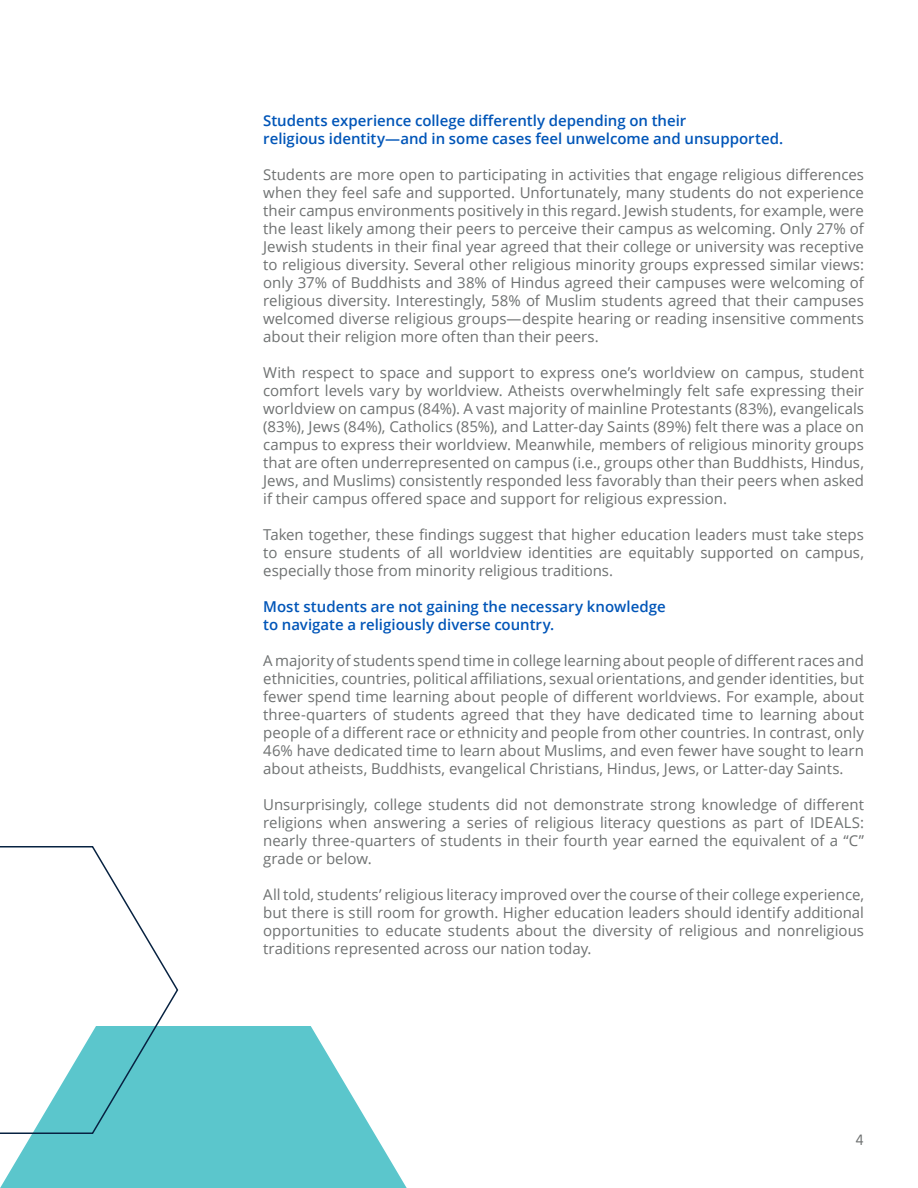
<style>
.page{position:relative;width:918px;height:1188px;background:#fff}
.page>*{position:absolute;margin:0;border:0;box-sizing:border-box;transform-origin:0 0}
.t1{font:15px/18px "Open Sans";color:#6e7171;text-align:justify}
.t2{font:600 15px/18px "Open Sans";color:#0055b8}
.t3{font:15px "Miriam Libre";color:#6e7171}
</style>
<div class="page">
<svg style="left:0;top:1026px;width:407px;height:162px;fill:#5bc6cc"></svg>
<svg style="left:0;top:846px;width:179px;height:289px"></svg>
<p class="t2" style="left:263px;top:111px;width:522px">Students experience college differently depending on their<br>religious identity—and in some cases feel unwelcome and unsupported.</p>
<p class="t1" style="left:263px;top:165px;width:602px">Students are more open to participating in activities that engage religious differences when they feel safe and supported. Unfortunately, many students do not experience their campus environments positively in this regard. Jewish students, for example, were the least likely among their peers to perceive their campus as welcoming. Only 27% of Jewish students in their final year agreed that their college or university was receptive to religious diversity. Several other religious minority groups expressed similar views: only 37% of Buddhists and 38% of Hindus agreed their campuses were welcoming of religious diversity. Interestingly, 58% of Muslim students agreed that their campuses welcomed diverse religious groups—despite hearing or reading insensitive comments about their religion more often than their peers.</p>
<p class="t1" style="left:263px;top:363px;width:602px">With respect to space and support to express one’s worldview on campus, student comfort levels vary by worldview. Atheists overwhelmingly felt safe expressing their worldview on campus (84%). A vast majority of mainline Protestants (83%), evangelicals (83%), Jews (84%), Catholics (85%), and Latter-day Saints (89%) felt there was a place on campus to express their worldview. Meanwhile, members of religious minority groups that are often underrepresented on campus (i.e., groups other than Buddhists, Hindus, Jews, and Muslims) consistently responded less favorably than their peers when asked if their campus offered space and support for religious expression.</p>
<p class="t1" style="left:263px;top:525px;width:602px">Taken together, these findings suggest that higher education leaders must take steps to ensure students of all worldview identities are equitably supported on campus, especially those from minority religious traditions.</p>
<p class="t2" style="left:263px;top:597px;width:404px">Most students are not gaining the necessary knowledge to navigate a religiously diverse country.</p>
<p class="t1" style="left:263px;top:651px;width:602px">A majority of students spend time in college learning about people of different races and ethnicities, countries, political affiliations, sexual orientations, and gender identities, but fewer spend time learning about people of different worldviews. For example, about three-quarters of students agreed that they have dedicated time to learning about people of a different race or ethnicity and people from other countries. In contrast, only 46% have dedicated time to learn about Muslims, and even fewer have sought to learn about atheists, Buddhists, evangelical Christians, Hindus, Jews, or Latter-day Saints.</p>
<p class="t1" style="left:263px;top:795px;width:602px">Unsurprisingly, college students did not demonstrate strong knowledge of different religions when answering a series of religious literacy questions as part of IDEALS: nearly three-quarters of students in their fourth year earned the equivalent of a “C” grade or below.</p>
<p class="t1" style="left:263px;top:885px;width:602px">All told, students’ religious literacy improved over the course of their college experience, but there is still room for growth. Higher education leaders should identify additional opportunities to educate students about the diversity of religious and nonreligious traditions represented across our nation today.</p>
<p class="t3" style="left:856px;top:1130px;width:10px">4</p>
</div>
